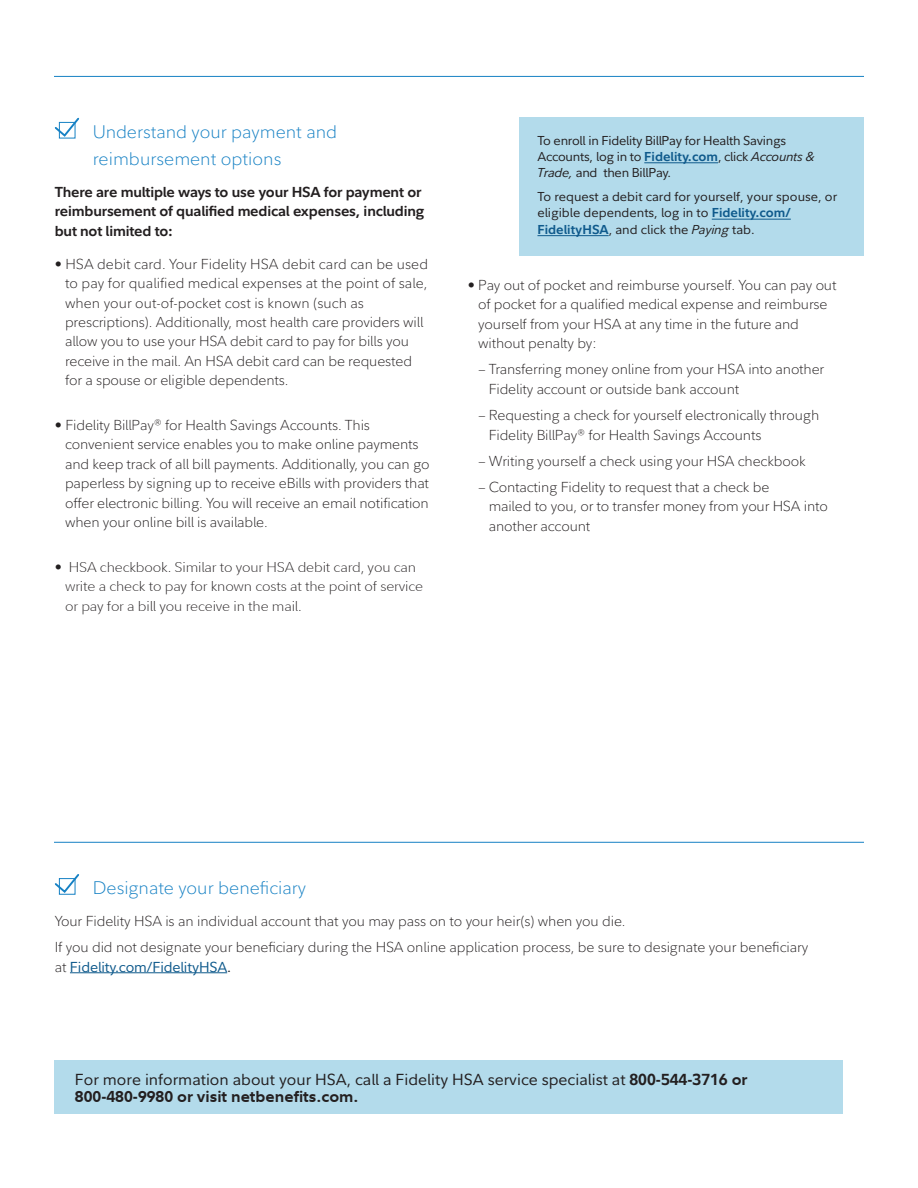
<style>
.page{position:relative;width:918px;height:1188px;background:#fff}
.page>*{position:absolute;margin:0;border:0;box-sizing:border-box;transform-origin:0 0}
.t1{font:300 18px/27px "Fidelity Sans";color:#1681c4}
.t2{font:15.75px/16.6px "Fidelity Sans";color:#231f20}
.t3{font:300 14.25px/19.5px "Fidelity Sans";letter-spacing:-.01em;color:#231f20}
.t4{font:700 14.25px/19.5px "Fidelity Sans";letter-spacing:-.01em;color:#231f20}
.t5{font:14.25px "Fidelity Sans";letter-spacing:-.005em;color:#0f5a8c}
.t6{font:12.75px/16.5px "Fidelity Sans";color:#231f20}
.t7{font:12.75px/16.5px "Fidelity Sans";letter-spacing:-.02em;color:#231f20}
.s1{font-size:13.5px}
.s2{font-weight:700;color:#0f5a8c}
.s3{font-style:italic}
.s4{font-weight:300;color:#231f20}
.s5{color:#231f20}
.s6{font-weight:700}
</style>
<div class="page">
<svg style="left:54px;top:117px;width:26px;height:21px"></svg>
<hr style="left:70px;top:972px;width:157px;height:1px;background:#0f5a8c">
<div style="left:59px;top:878px;width:16px;height:17px;border:1px solid #1681c4"></div>
<svg style="left:54px;top:874px;width:26px;height:20px"></svg>
<div style="left:54px;top:1061px;width:788px;height:53px;background:#b3dbeb"></div>
<div style="left:519px;top:117px;width:345px;height:139px;background:#b3dbeb"></div>
<hr style="left:537px;top:235px;width:72px;height:1px;background:#0f5a8c">
<hr style="left:712px;top:219px;width:79px;height:1px;background:#0f5a8c">
<hr style="left:644px;top:162px;width:74px;height:1px;background:#0f5a8c">
<hr style="left:54px;top:842px;width:810px;height:1px;background:#1681c4">
<hr style="left:54px;top:76px;width:810px;height:1px;background:#1681c4">
<p class="t1" style="left:93px;top:118px;width:246px">Understand your payment and reimbursement options</p>
<p class="t4" style="left:55px;top:182px;width:371px">There are multiple ways to use your HSA for payment or reimbursement of qualified medical expenses, including but not limited to:</p>
<p class="t3" style="left:65px;top:254px;width:364px;text-indent:-10px">• HSA debit card. Your Fidelity HSA debit card can be used to pay for qualified medical expenses at the point of sale, when your out-of-pocket cost is known (such as prescriptions). Additionally, most health care providers will allow you to use your HSA debit card to pay for bills you receive in the mail. An HSA debit card can be requested for a spouse or eligible dependents.</p>
<p class="t3" style="left:65px;top:415px;width:366px;text-indent:-10px">• Fidelity BillPay<span class="s1">®</span> for Health Savings Accounts. This convenient service enables you to make online payments and keep track of all bill payments. Additionally, you can go paperless by signing up to receive eBills with providers that offer electronic billing. You will receive an email notification when your online bill is available.</p>
<p class="t3" style="left:65px;top:557px;width:360px;text-indent:-10px">• HSA checkbook. Similar to your HSA debit card, you can write a check to pay for known costs at the point of service or pay for a bill you receive in the mail.</p>
<p class="t7" style="left:537px;top:132px;width:279px">To enroll in Fidelity BillPay for Health Savings<br>Accounts, log in to <span class="s2">Fidelity.com</span>, click <span class="s3">Accounts &amp;<br>Trade,</span> and then BillPay.</p>
<p class="t6" style="left:537px;top:188px;width:301px">To request a debit card for yourself, your spouse, or eligible dependents, log in to <span class="s2">Fidelity.com/<br>FidelityHSA</span>, and click the <span class="s3">Paying</span> tab.</p>
<p class="t3" style="left:478px;top:275px;width:360px;text-indent:-10px">• Pay out of pocket and reimburse yourself. You can pay out of pocket for a qualified medical expense and reimburse yourself from your HSA at any time in the future and without penalty by:</p>
<p class="t3" style="left:489px;top:360px;width:337px;text-indent:-10px">– Transferring money online from your HSA into another<br>Fidelity account or outside bank account</p>
<p class="t3" style="left:489px;top:405px;width:332px;text-indent:-10px">– Requesting a check for yourself electronically through<br>Fidelity BillPay<span class="s1">®</span> for Health Savings Accounts</p>
<p class="t3" style="left:478px;top:451px;width:329px">– Writing yourself a check using your HSA checkbook</p>
<p class="t3" style="left:489px;top:477px;width:341px;text-indent:-10px">– Contacting Fidelity to request that a check be<br>mailed to you, or to transfer money from your HSA into another account</p>
<p class="t1" style="left:93px;top:874px;width:215px">Designate your beneficiary</p>
<p class="t3" style="left:55px;top:908px;width:755px;line-height:26.2px">Your Fidelity HSA is an individual account that you may pass on to your heir(s) when you die.<br>If you did not designate your beneficiary during the HSA online application process, be sure to designate your beneficiary</p>
<p class="t5" style="left:55px;top:957px;width:178px"><span class="s4">at</span> Fidelity.com/FidelityHSA<span class="s5">.</span></p>
<p class="t2" style="left:75px;top:1071px;width:674px">For more information about your HSA, call a Fidelity HSA service specialist at <span class="s6">800-544-3716 or<br>800-480-9980 or visit netbenefits.com.</span></p>
</div>
